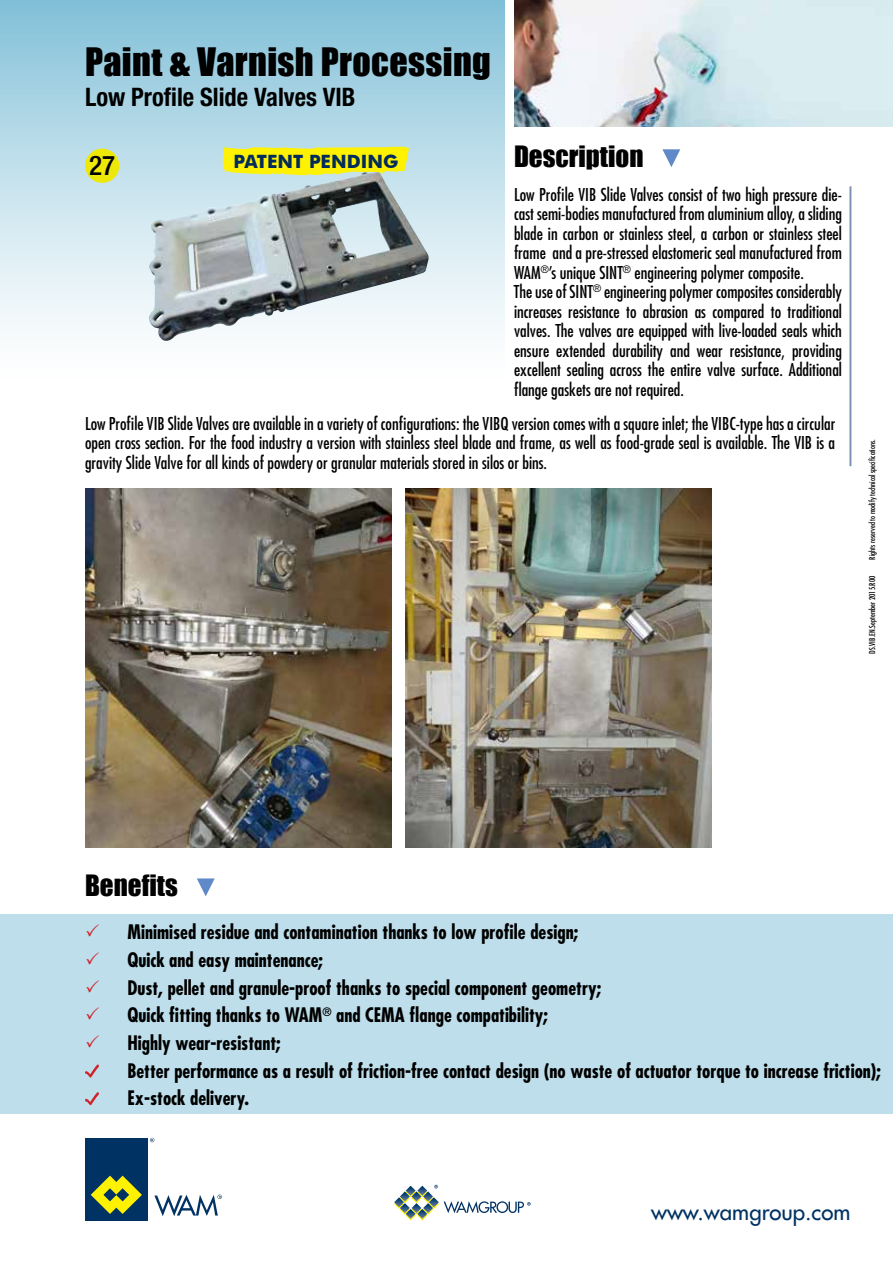
<style>
.page{position:relative;width:893px;height:1263px;background:#fff}
.page>*{position:absolute;margin:0;border:0;box-sizing:border-box;transform-origin:0 0}
.t1{font:36px "Impact";letter-spacing:.01em;color:#000}
.t2{font:500 condensed 27.15px "Helvetica Neue LT Std";color:#000}
.t3{font:27px "Impact";color:#000}
.t4{font:700 condensed 25.5px "Helvetica Neue LT Std";color:#000;scale:.96 1}
.t5{font:500 22.2px "Futura Std";color:#003263}
.t6{font:700 condensed 19.5px/27.6px "Futura Std";color:#000}
.t7{font:700 18.3px "Futura BT";color:#002b5c}
.t8{font:condensed 17.25px/19.5px "Futura Std";color:#000}
.t9{font:condensed 7.95px "Futura Std";color:#000}
</style>
<div class="page">
<div style="left:0;top:0;width:505px;height:378px;background:linear-gradient(to bottom,#85c2d9,#fff)"></div>
<img style="left:514px;top:0;width:379px;height:127px">
<svg style="left:662px;top:149px;width:18px;height:18px"></svg>
<svg style="left:197px;top:878px;width:18px;height:18px"></svg>
<div style="left:0;top:914px;width:893px;height:200px;background:#bddeea"></div>
<div style="left:85px;top:149px;width:34px;height:34px;background:#eee809;border-radius:50%"></div>
<svg style="left:154px;top:1194px;width:68px;height:22px"></svg>
<div style="left:85px;top:1137px;width:63px;height:83px;background:#003263"></div>
<svg style="left:91px;top:1175px;width:51px;height:39px"></svg>
<svg style="left:150px;top:1138px;width:4px;height:4px"></svg>
<svg style="left:394px;top:1185px;width:137px;height:35px"></svg>
<hr style="left:849px;top:186px;width:2px;height:280px;background:#7b90b4">
<img style="left:148px;top:171px;width:281px;height:170px">
<svg style="left:220px;top:146px;width:190px;height:29px;background:#f4ee23"></svg>
<svg style="left:85px;top:1064px;width:14px;height:14px"></svg>
<svg style="left:85px;top:1092px;width:14px;height:13px"></svg>
<img style="left:405px;top:488px;width:306px;height:360px">
<img style="left:85px;top:488px;width:306px;height:360px">
<h1 class="t1" style="left:85px;top:34px;width:407px">Paint &amp; Varnish Processing</h1>
<h3 class="t4" style="left:85px;top:82px;width:283px">Low Profile Slide Valves VIB</h3>
<h2 class="t2" style="left:89px;top:150px;width:28px">27</h2>
<p class="t7" style="left:234px;top:150px;width:166px">PATENT PENDING</p>
<h3 class="t3" style="left:514px;top:136px;width:131px">Description</h3>
<p class="t8" style="left:514px;top:184px;width:329px">Low Profile VIB Slide Valves consist of two high pressure die&shy;cast semi-bodies manufactured from aluminium alloy, a sliding blade in carbon or stainless steel, a carbon or stainless steel frame and a pre-stressed elastomeric seal manufactured from WAM<sup>®</sup>’s unique SINT<sup>®</sup> engineering polymer composite.<br>The use of SINT<sup>®</sup> engineering polymer composites considerably increases resistance to abrasion as compared to traditional valves. The valves are equipped with live-loaded seals which ensure extended durability and wear resistance, providing excellent sealing across the entire valve surface. Additional flange gaskets are not required.</p>
<p class="t8" style="left:85px;top:413px;width:752px;text-align:justify">Low Profile VIB Slide Valves are available in a variety of configurations: the VIBQ version comes with a square inlet; the VIBC-type has a circular open cross section. For the food industry a version with stainless steel blade and frame, as well as food-grade seal is available. The VIB is a gravity Slide Valve for all kinds of powdery or granular materials stored in silos or bins.</p>
<p class="t9" style="left:867px;top:559px;width:122px;rotate:-90deg">Rights reserved to modify technical specifications.</p>
<p class="t9" style="left:867px;top:654px;width:79px;rotate:-90deg">DS.VIB.EN.September 2015.R00</p>
<h3 class="t3" style="left:85px;top:865px;width:94px">Benefits</h3>
<p class="t6" style="left:127px;top:918px;width:755px">Minimised residue and contamination thanks to low profile design;<br>Quick and easy maintenance;<br>Dust, pellet and granule-proof thanks to special component geometry;<br>Quick fitting thanks to WAM<sup>®</sup> and CEMA flange compatibility;<br>Highly wear-resistant;<br>Better performance as a result of friction-free contact design (no waste of actuator torque to increase friction); Ex-stock delivery.</p>
<p class="t5" style="left:651px;top:1198px;width:201px">www.wamgroup.com</p>
</div>
